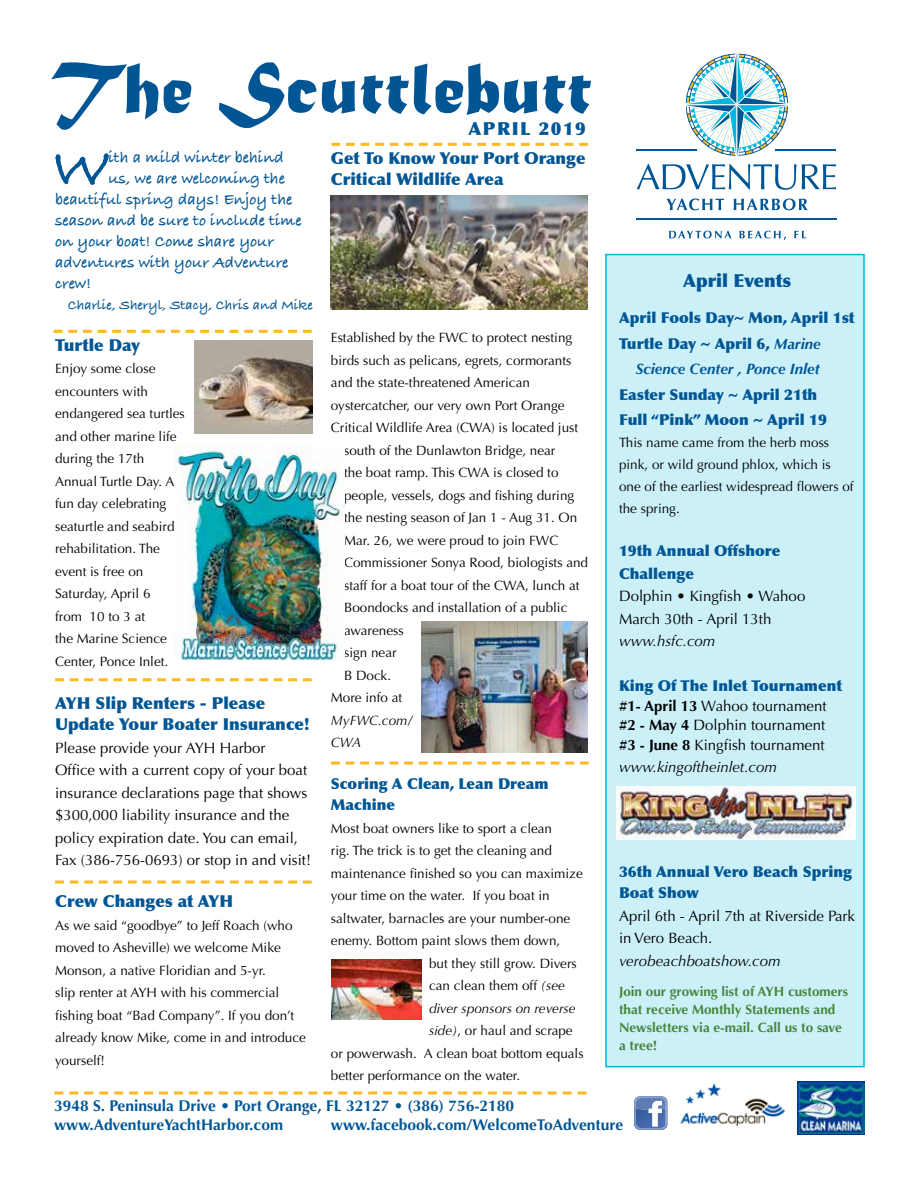
<style>
.page{position:relative;width:918px;height:1188px;background:#fff}
.page>*{position:absolute;margin:0;border:0;box-sizing:border-box;transform-origin:0 0}
.t1{font:76.5px "Matura MT Script Capitals";color:#005695}
.t2{font:56.55px "Bradley Hand ITCTT Bold";color:#005695}
.t3{font:900 18px "Optima";color:#005695}
.t4{font:900 18px "Optima";letter-spacing:.08em;color:#005695}
.t5{font:16.5px "Bradley Hand ITCTT Bold";color:#005695}
.t6{font:900 16.5px/21px "Optima";color:#005695}
.t7{font:700 15.6px/18.8px "Optima";color:#005695}
.t8{font:15px/22.5px "Optima";color:#000}
.t9{font:900 15px/21px "Optima";color:#005695}
.t10{font:italic 15px "Optima";color:#000}
.t11{font:italic 700 15px "Optima";color:#005695}
.t12{font:14.25px "Bradley Hand ITCTT Bold";color:#005695}
.t13{font:13.5px/22.5px "Optima";color:#000}
.t14{font:700 13.5px/18px "Optima";color:#44853c}
.t15{font:italic 13.5px/22.5px "Optima";color:#000}
.s1{font-style:italic}
.s2{font-weight:700;font-style:italic}
.s3{font-weight:900;color:#005695}
.s4{font-weight:700}
</style>
<div class="page">
<div style="left:605px;top:254px;width:260px;height:813px;background:#ccf0f8;border:2px solid #00b6de"></div>
<svg style="left:667px;top:198px;width:57px;height:12px"></svg>
<svg style="left:734px;top:198px;width:74px;height:12px"></svg>
<svg style="left:637px;top:53px;width:199px;height:137px"></svg>
<hr style="left:636px;top:149px;width:61px;height:2px;background:#005695">
<hr style="left:636px;top:218px;width:200px;height:2px;background:#005695">
<hr style="left:776px;top:149px;width:60px;height:2px;background:#005695">
<svg style="left:669px;top:231px;width:62px;height:7px"></svg>
<svg style="left:740px;top:231px;width:46px;height:9px"></svg>
<svg style="left:794px;top:231px;width:12px;height:7px"></svg>
<svg style="left:54px;top:330px;width:258px;height:3px"></svg>
<svg style="left:331px;top:762px;width:258px;height:3px"></svg>
<svg style="left:54px;top:1091px;width:533px;height:3px"></svg>
<svg style="left:331px;top:143px;width:257px;height:3px"></svg>
<svg style="left:55px;top:678px;width:257px;height:3px"></svg>
<svg style="left:55px;top:881px;width:257px;height:3px"></svg>
<svg style="left:634px;top:1096px;width:34px;height:34px"></svg>
<img style="left:798px;top:1081px;width:67px;height:53px">
<img style="left:680px;top:1083px;width:105px;height:42px">
<img style="left:617px;top:787px;width:238px;height:53px">
<img style="left:195px;top:340px;width:118px;height:93px">
<img style="left:175px;top:445px;width:169px;height:216px">
<img style="left:330px;top:195px;width:257px;height:115px">
<img style="left:422px;top:622px;width:165px;height:131px">
<img style="left:332px;top:960px;width:90px;height:60px">
<h1 class="t1" style="left:51px;top:42px;width:542px">The Scuttlebutt</h1>
<h2 class="t2" style="left:53px;top:124px;width:57px">W</h2>
<p class="t5" style="left:108px;top:145px;width:177px">ith a mild winter behind</p>
<h3 class="t4" style="left:469px;top:118px;width:119px">APRIL 2019</h3>
<p class="t6" style="left:331px;top:148px;width:256px">Get To Know Your Port Orange<br>Critical Wildlife Area</p>
<p class="t5" style="left:108px;top:166px;width:178px">us, we are welcoming the</p>
<p class="t5" style="left:55px;top:187px;width:239px">beautiful spring days! Enjoy the</p>
<p class="t5" style="left:55px;top:208px;width:248px">season and be sure to include time</p>
<p class="t5" style="left:55px;top:229px;width:220px">on your boat! Come share your</p>
<p class="t5" style="left:55px;top:250px;width:235px">adventures with your Adventure</p>
<p class="t5" style="left:55px;top:271px;width:38px">crew!</p>
<p class="t12" style="left:68px;top:294px;width:247px">Charlie, Sheryl, Stacy, Chris and Mike</p>
<p class="t6" style="left:55px;top:335px;width:86px">Turtle Day</p>
<p class="t13" style="left:55px;top:358px;width:131px">Enjoy some close encounters with endangered sea turtles and other marine life during the 17th<br>Annual Turtle Day. A fun day celebrating seaturtle and seabird rehabilitation. The event is free on<br>Saturday, April 6<br>from 10 to 3 at<br>the Marine Science<br>Center, Ponce Inlet.</p>
<p class="t6" style="left:55px;top:693px;width:256px">AYH Slip Renters - Please<br>Update Your Boater Insurance!</p>
<p class="t8" style="left:55px;top:737px;width:257px">Please provide your AYH Harbor<br>Office with a current copy of your boat insurance declarations page that shows $300,000 liability insurance and the policy expiration date. You can email, Fax (386-756-0693) or stop in and visit!</p>
<p class="t6" style="left:55px;top:891px;width:180px">Crew Changes at AYH</p>
<p class="t13" style="left:55px;top:914px;width:252px">As we said “goodbye” to Jeff Roach (who moved to Asheville) we welcome Mike Monson, a native Floridian and 5-yr.<br>slip renter at AYH with his commercial fishing boat “Bad Company”. If you don’t already know Mike, come in and introduce yourself!</p>
<p class="t13" style="left:331px;top:327px;width:243px">Established by the FWC to protect nesting</p>
<p class="t13" style="left:331px;top:349px;width:242px">birds such as pelicans, egrets, cormorants</p>
<p class="t13" style="left:331px;top:372px;width:201px">and the state-threatened American</p>
<p class="t13" style="left:331px;top:394px;width:235px">oystercatcher, our very own Port Orange</p>
<p class="t13" style="left:331px;top:417px;width:249px">Critical Wildlife Area (CWA) is located just</p>
<p class="t13" style="left:344px;top:439px;width:213px">south of the Dunlawton Bridge, near</p>
<p class="t13" style="left:344px;top:462px;width:216px">the boat ramp. This CWA is closed to</p>
<p class="t13" style="left:344px;top:484px;width:232px">people, vessels, dogs and fishing during</p>
<p class="t13" style="left:344px;top:507px;width:235px">the nesting season of Jan 1 - Aug 31. On</p>
<p class="t13" style="left:344px;top:529px;width:216px">Mar. 26, we were proud to join FWC</p>
<p class="t13" style="left:344px;top:552px;width:246px">Commissioner Sonya Rood, biologists and</p>
<p class="t13" style="left:344px;top:574px;width:237px">staff for a boat tour of the CWA, lunch at</p>
<p class="t13" style="left:344px;top:597px;width:225px">Boondocks and installation of a public</p>
<p class="t13" style="left:344px;top:619px;width:61px">awareness</p>
<p class="t13" style="left:344px;top:642px;width:54px">sign near</p>
<p class="t13" style="left:344px;top:664px;width:49px">B Dock.</p>
<p class="t13" style="left:331px;top:687px;width:73px">More info at</p>
<p class="t15" style="left:331px;top:709px;width:83px">MyFWC.com/<br>CWA</p>
<p class="t9" style="left:331px;top:774px;width:219px">Scoring A Clean, Lean Dream<br>Machine</p>
<p class="t13" style="left:331px;top:817px;width:223px">Most boat owners like to sport a clean</p>
<p class="t13" style="left:331px;top:840px;width:222px">rig. The trick is to get the cleaning and</p>
<p class="t13" style="left:331px;top:862px;width:253px">maintenance finished so you can maximize</p>
<p class="t13" style="left:331px;top:885px;width:220px">your time on the water. If you boat in</p>
<p class="t13" style="left:331px;top:907px;width:241px">saltwater, barnacles are your number-one</p>
<p class="t13" style="left:331px;top:930px;width:231px">enemy. Bottom paint slows them down,</p>
<p class="t13" style="left:429px;top:952px;width:149px">but they still grow. Divers</p>
<p class="t13" style="left:429px;top:975px;width:137px">can clean them off <span class="s1">(see</span></p>
<p class="t15" style="left:429px;top:997px;width:148px">diver sponsors on reverse</p>
<p class="t13" style="left:429px;top:1020px;width:145px"><span class="s1">side)</span>, or haul and scrape</p>
<p class="t13" style="left:331px;top:1042px;width:254px">or powerwash. A clean boat bottom equals</p>
<p class="t13" style="left:331px;top:1065px;width:191px">better performance on the water.</p>
<h3 class="t3" style="left:683px;top:270px;width:109px">April Events</h3>
<p class="t9" style="left:619px;top:308px;width:237px">April Fools Day~ Mon, April 1st</p>
<p class="t9" style="left:619px;top:333px;width:203px">Turtle Day ~ April 6, <span class="s2">Marine</span></p>
<p class="t11" style="left:636px;top:360px;width:186px">Science Center , Ponce Inlet</p>
<p class="t9" style="left:619px;top:382px;width:209px;line-height:25.5px">Easter Sunday ~ April 21th<br>Full “Pink” Moon ~ April 19</p>
<p class="t13" style="left:619px;top:432px;width:236px;line-height:21.9px">This name came from the herb moss pink, or wild ground phlox, which is one of the earliest widespread flowers of the spring.</p>
<p class="t9" style="left:619px;top:540px;width:163px;line-height:22.5px">19th Annual Offshore<br>Challenge</p>
<p class="t8" style="left:619px;top:585px;width:188px">Dolphin • Kingfish • Wahoo<br>March 30th - April 13th</p>
<p class="t10" style="left:619px;top:633px;width:98px">www.hsfc.com</p>
<p class="t8" style="left:619px;top:677px;width:224px;line-height:19.5px"><span class="s3">King Of The Inlet Tournament </span><span class="s4">#1- April 13</span> Wahoo tournament <span class="s4">#2 - May 4</span> Dolphin tournament <span class="s4">#3 - June 8</span> Kingfish tournament</p>
<p class="t10" style="left:619px;top:759px;width:159px">www.kingoftheinlet.com</p>
<p class="t9" style="left:619px;top:862px;width:234px">36th Annual Vero Beach Spring<br>Boat Show</p>
<p class="t8" style="left:619px;top:905px;width:238px">April 6th - April 7th at Riverside Park in Vero Beach.</p>
<p class="t10" style="left:619px;top:952px;width:163px">verobeachboatshow.com</p>
<p class="t14" style="left:619px;top:982px;width:231px">Join our growing list of AYH customers that receive Monthly Statements and<br>Newsletters via e-mail. Call us to save a tree!</p>
<p class="t7" style="left:54px;top:1096px;width:462px">3948 S. Peninsula Drive • Port Orange, FL 32127 • (386) 756-2180 www.AdventureYachtHarbor.com</p>
<p class="t7" style="left:331px;top:1115px;width:294px">www.facebook.com/WelcomeToAdventure</p>
</div>
